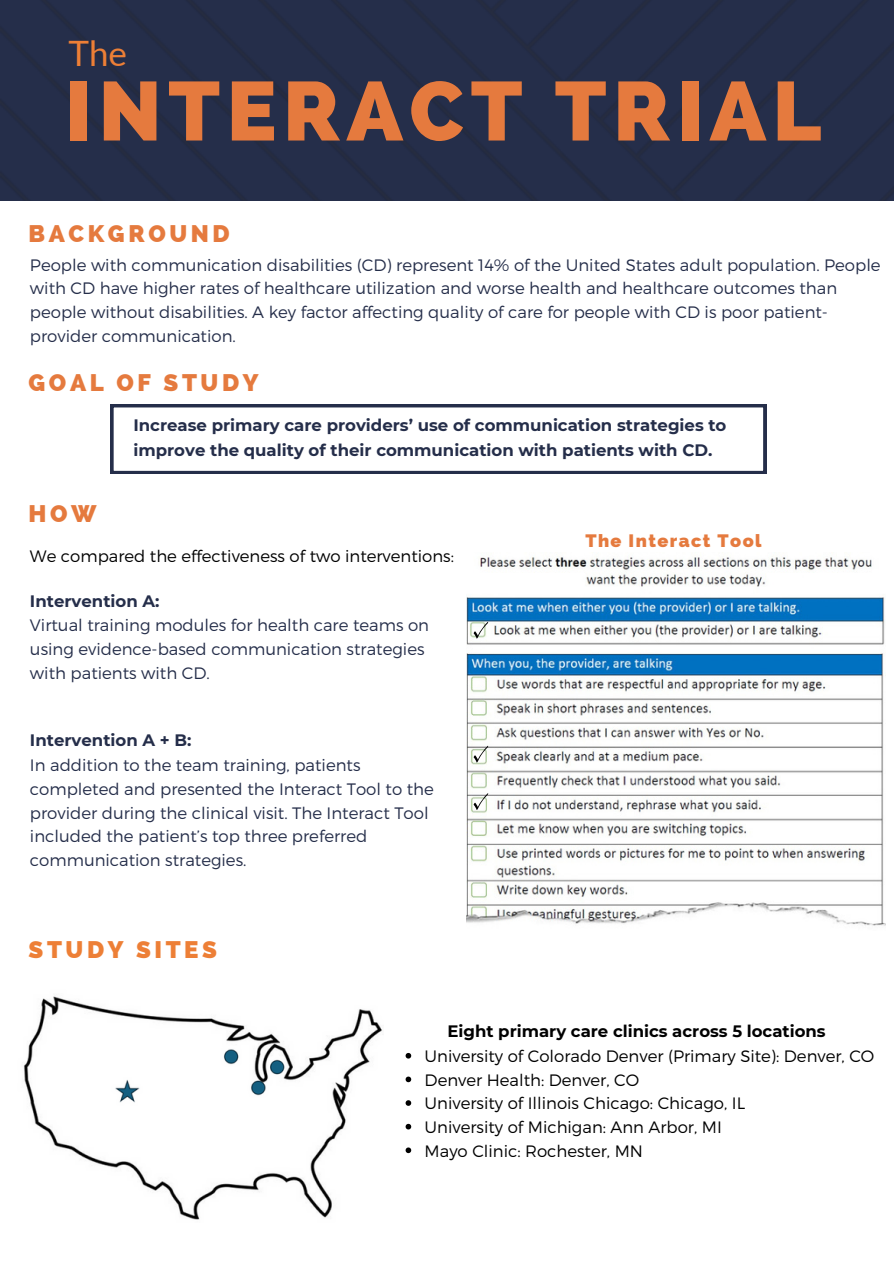
<style>
.page{position:relative;width:894px;height:1264px;background:#fff}
.page>*{position:absolute;margin:0;border:0;box-sizing:border-box;transform-origin:0 0}
.t1{font:800 83.25px "Raleway";letter-spacing:.08em;color:#e57a3e}
.t2{font:34.95px "Lato";color:#ed7f36}
.t3{font:800 24px "Raleway";letter-spacing:.15em;color:#e57a3e}
.t4{font:800 24px "Raleway";letter-spacing:.15em;color:#ed7f36}
.t5{font:800 18px "Raleway";letter-spacing:.08em;color:#e57a3e}
.t6{font:300 16.5px/23.7px "Montserrat";color:#252e4a}
.t7{font:300 16.5px "Montserrat";color:#000}
.t8{font:700 16.5px/24.8px "Montserrat";color:#252e4a}
.t9{font:700 16.5px "Montserrat";color:#000}
</style>
<div class="page">
<div style="left:0;top:0;width:893px;height:201px;background:#252e4a"></div>
<img style="left:466px;top:552px;width:419px;height:374px">
<svg style="left:473px;top:793px;width:15px;height:17px"></svg>
<svg style="left:473px;top:621px;width:15px;height:17px"></svg>
<svg style="left:473px;top:745px;width:15px;height:17px"></svg>
<img style="left:23px;top:996px;width:360px;height:224px">
<svg style="left:110px;top:404px;width:656px;height:70px"></svg>
<svg style="left:405px;top:1053px;width:6px;height:5px"></svg>
<svg style="left:405px;top:1076px;width:6px;height:6px"></svg>
<svg style="left:405px;top:1100px;width:6px;height:5px"></svg>
<svg style="left:405px;top:1123px;width:6px;height:6px"></svg>
<svg style="left:405px;top:1147px;width:6px;height:6px"></svg>
<p class="t2" style="left:68px;top:32px;width:60px">The</p>
<h2 class="t1" style="left:66px;top:62px;width:757px">INTERACT TRIAL</h2>
<p class="t3" style="left:29px;top:219px;width:203px">BACKGROUND</p>
<h1 class="t6" style="left:30px;top:252px;width:852px">People with communication disabilities (CD) represent 14% of the United States adult population. People with CD have higher rates of healthcare utilization and worse health and healthcare outcomes than people without disabilities. A key factor affecting quality of care for people with CD is poor patient&shy;provider communication.</h1>
<h3 class="t3" style="left:29px;top:368px;width:231px">GOAL OF STUDY</h3>
<p class="t3" style="left:29px;top:499px;width:70px">HOW</p>
<p class="t8" style="left:133px;top:413px;width:594px">Increase primary care providers’ use of communication strategies to improve the quality of their communication with patients with CD.</p>
<h3 class="t5" style="left:585px;top:530px;width:178px">The Interact Tool</h3>
<p class="t7" style="left:30px;top:545px;width:425px">We compared the effectiveness of two interventions:</p>
<p class="t8" style="left:30px;top:588px;width:131px">Intervention A:</p>
<h3 class="t6" style="left:30px;top:612px;width:400px">Virtual training modules for health care teams on</h3>
<h4 class="t6" style="left:30px;top:636px;width:396px">using evidence-based communication strategies with patients with CD.</h4>
<p class="t8" style="left:30px;top:728px;width:163px">Intervention A + B:</p>
<p class="t6" style="left:30px;top:752px;width:332px">In addition to the team training, patients</p>
<p class="t6" style="left:30px;top:776px;width:405px">completed and presented the Interact Tool to the provider during the clinical visit. The Interact Tool included the patient’s top three preferred communication strategies.</p>
<p class="t4" style="left:29px;top:935px;width:190px">STUDY SITES</p>
<p class="t9" style="left:447px;top:1021px;width:379px">Eight primary care clinics across 5 locations</p>
<h4 class="t7" style="left:424px;top:1045px;width:451px">University of Colorado Denver (Primary Site): Denver, CO</h4>
<h3 class="t7" style="left:424px;top:1068px;width:216px">Denver Health: Denver, CO</h3>
<p class="t7" style="left:424px;top:1092px;width:322px">University of Illinois Chicago: Chicago, IL</p>
<p class="t7" style="left:424px;top:1116px;width:298px">University of Michigan: Ann Arbor, MI</p>
<p class="t7" style="left:424px;top:1139px;width:220px">Mayo Clinic: Rochester, MN</p>
</div>
